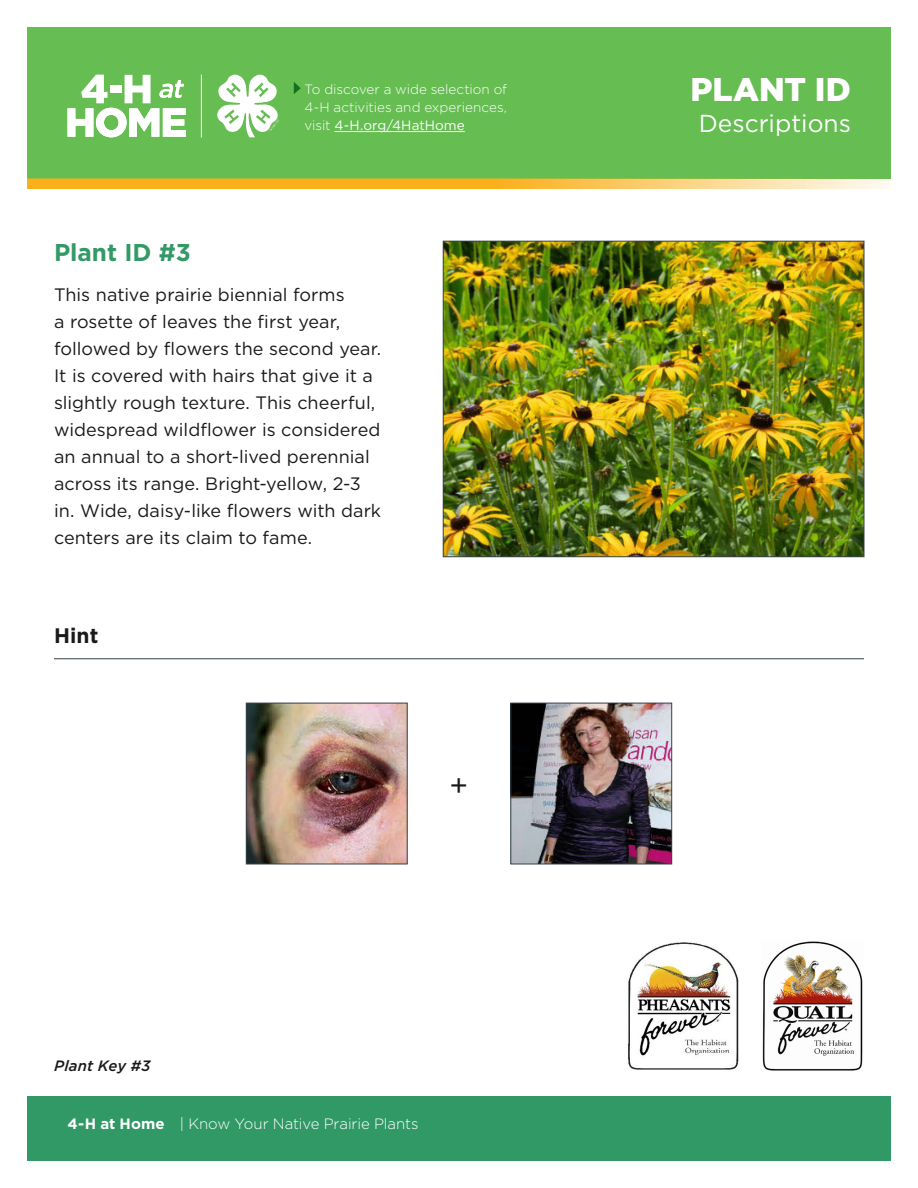
<style>
.page{position:relative;width:918px;height:1188px;background:#fff}
.page>*{position:absolute;margin:0;border:0;box-sizing:border-box;transform-origin:0 0}
.t1{font:900 32.7px "Gotham";color:#fff}
.t2{font:30px "Gotham";color:#1a1a1a}
.t3{font:24.6px "Gotham";color:#fff}
.t4{font:700 24.3px "Gotham";color:#396}
.t5{font:700 21px "Gotham";color:#1a1a1a}
.t6{font:18px/27px "Gotham";color:#1a1a1a}
.t7{font:300 15px "Gotham";letter-spacing:-.005em;color:#fff}
.t8{font:italic 500 15px "Gotham";letter-spacing:.01em;color:#1a1a1a}
.t9{font:300 13.5px/18px "Gotham";color:#fff;text-align:justify}
.s1{font-weight:400}
.s2{font-weight:700}
</style>
<div class="page">
<div style="left:0;top:1096px;width:918px;height:68px;background:#319966"></div>
<div style="left:0;top:25px;width:904px;height:153px;background:#66bd52"></div>
<svg style="left:28px;top:178px;width:862px;height:11px;fill:#fbb01f"></svg>
<hr style="left:334px;top:131px;width:131px;height:1px;background:#fff">
<svg style="left:294px;top:82px;width:7px;height:12px"></svg>
<hr style="left:201px;top:75px;width:1px;height:62px;background:#fff">
<svg style="left:217px;top:74px;width:62px;height:63px"></svg>
<svg style="left:68px;top:75px;width:118px;height:62px"></svg>
<div style="left:0;top:0;width:918px;height:1188px;border:27px solid #fff"></div>
<img style="left:628px;top:942px;width:111px;height:128px">
<img style="left:762px;top:941px;width:101px;height:130px">
<hr style="left:54px;top:658px;width:810px;height:1px;background:#37424a">
<img style="left:445px;top:243px;width:417px;height:312px">
<div style="left:443px;top:241px;width:421px;height:316px;border:1px solid #37424a"></div>
<img style="left:248px;top:705px;width:158px;height:157px">
<div style="left:246px;top:703px;width:162px;height:161px;border:1px solid #37424a"></div>
<img style="left:512px;top:705px;width:158px;height:157px">
<div style="left:510px;top:703px;width:162px;height:161px;border:1px solid #37424a"></div>
<p class="t9" style="left:304px;top:80px;width:204px">To discover a wide selection of 4-H activities and experiences, visit <span class="s1">4-H.org/4HatHome</span></p>
<h1 class="t1" style="left:691px;top:67px;width:162px">PLANT ID</h1>
<h3 class="t3" style="left:699px;top:107px;width:154px">Descriptions</h3>
<h3 class="t4" style="left:54px;top:236px;width:139px">Plant ID #3</h3>
<p class="t6" style="left:54px;top:281px;width:329px">This native prairie biennial forms<br>a rosette of leaves the first year, followed by flowers the second year.<br>It is covered with hairs that give it a slightly rough texture. This cheerful, widespread wildflower is considered an annual to a short-lived perennial across its range. Bright-yellow, 2-3 in. Wide, daisy-like flowers with dark centers are its claim to fame.</p>
<p class="t5" style="left:54px;top:622px;width:46px">Hint</p>
<h2 class="t2" style="left:450px;top:766px;width:20px">+</h2>
<p class="t8" style="left:54px;top:1056px;width:98px">Plant Key #3</p>
<p class="t7" style="left:68px;top:1115px;width:353px"><span class="s2">4-H at Home</span> | Know Your Native Prairie Plants</p>
</div>
